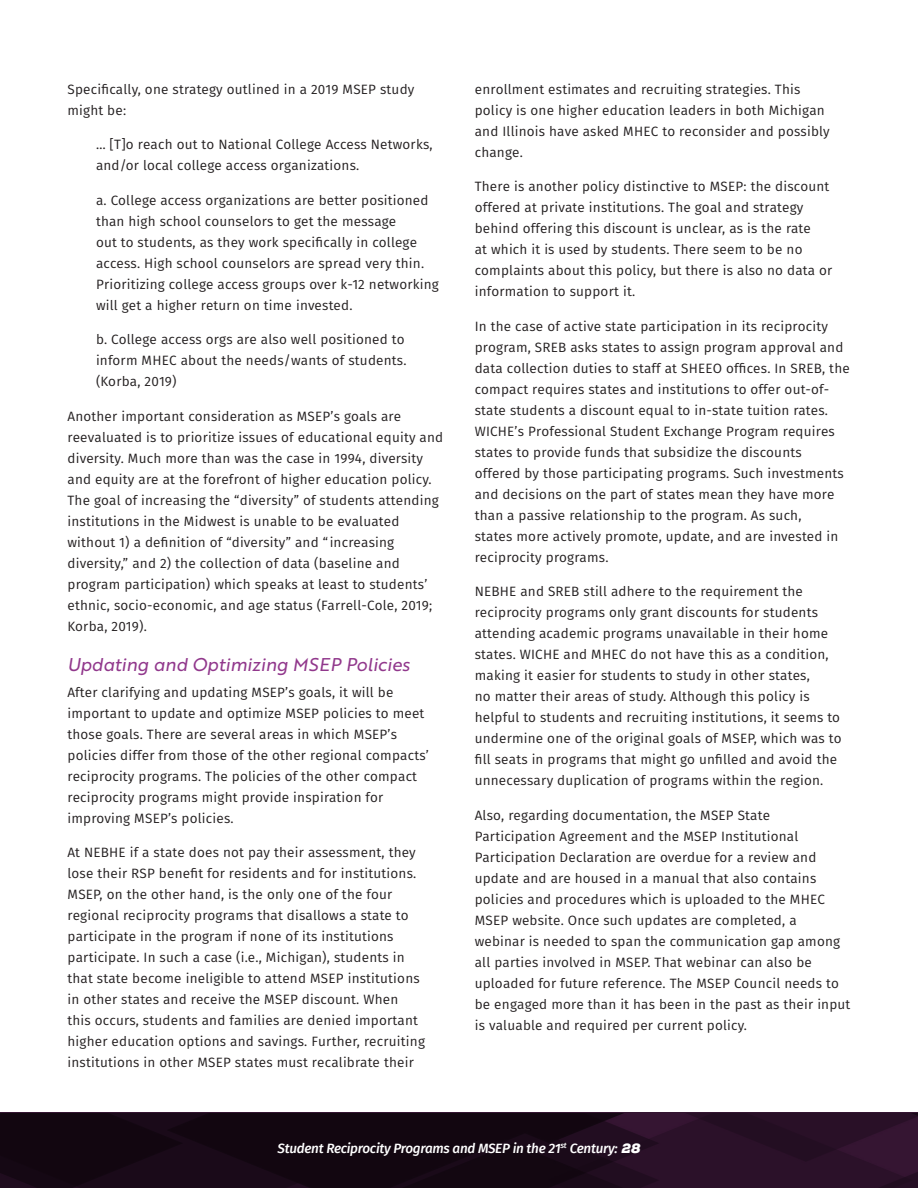
<style>
.page{position:relative;width:918px;height:1188px;background:#fff}
.page>*{position:absolute;margin:0;border:0;box-sizing:border-box;transform-origin:0 0}
.t1{font:18px "Brother 1816 Regular Italic";color:#91388c}
.t2{font:13.5px/21px "Fira Sans";letter-spacing:.015em;color:#231f20}
.t3{font:italic 500 13.5px "Fira Sans";letter-spacing:-.02em;color:#fff}
.s1{font-family:"Nexa Slab";font-weight:900}
</style>
<div class="page">
<div style="left:0;top:1112px;width:918px;height:76px;background:linear-gradient(to right,#0c040b,#2b1129)"></div>
<p class="t2" style="left:68px;top:78px;width:348px">Specifically, one strategy outlined in a 2019 MSEP study might be:</p>
<p class="t2" style="left:96px;top:134px;width:338px">… [T]o reach out to National College Access Networks, and/or local college access organizations.</p>
<p class="t2" style="left:96px;top:189px;width:344px">a. College access organizations are better positioned than high school counselors to get the message<br>out to students, as they work specifically in college access. High school counselors are spread very thin.<br>Prioritizing college access groups over k-12 networking will get a higher return on time invested.</p>
<p class="t2" style="left:96px;top:329px;width:312px">b. College access orgs are also well positioned to inform MHEC about the needs/wants of students. (Korba, 2019)</p>
<p class="t2" style="left:68px;top:405px;width:377px">Another important consideration as MSEP’s goals are reevaluated is to prioritize issues of educational equity and diversity. Much more than was the case in 1994, diversity and equity are at the forefront of higher education policy.<br>The goal of increasing the “diversity” of students attending institutions in the Midwest is unable to be evaluated without 1) a definition of “diversity” and “increasing diversity,” and 2) the collection of data (baseline and program participation) which speaks at least to students’ ethnic, socio-economic, and age status (Farrell-Cole, 2019; Korba, 2019).</p>
<h1 class="t1" style="left:68px;top:651px;width:344px">Updating and Optimizing MSEP Policies</h1>
<p class="t2" style="left:68px;top:681px;width:363px">After clarifying and updating MSEP’s goals, it will be important to update and optimize MSEP policies to meet those goals. There are several areas in which MSEP’s policies differ from those of the other regional compacts’ reciprocity programs. The policies of the other compact reciprocity programs might provide inspiration for improving MSEP’s policies.</p>
<p class="t2" style="left:68px;top:842px;width:359px">At NEBHE if a state does not pay their assessment, they lose their RSP benefit for residents and for institutions.<br>MSEP, on the other hand, is the only one of the four regional reciprocity programs that disallows a state to participate in the program if none of its institutions participate. In such a case (i.e., Michigan), students in that state become ineligible to attend MSEP institutions in other states and receive the MSEP discount. When this occurs, students and families are denied important higher education options and savings. Further, recruiting institutions in other MSEP states must recalibrate their</p>
<p class="t2" style="left:475px;top:78px;width:357px">enrollment estimates and recruiting strategies. This policy is one higher education leaders in both Michigan and Illinois have asked MHEC to reconsider and possibly change.</p>
<p class="t2" style="left:475px;top:176px;width:359px">There is another policy distinctive to MSEP: the discount offered at private institutions. The goal and strategy behind offering this discount is unclear, as is the rate<br>at which it is used by students. There seem to be no complaints about this policy, but there is also no data or information to support it.</p>
<p class="t2" style="left:475px;top:315px;width:377px">In the case of active state participation in its reciprocity program, SREB asks states to assign program approval and data collection duties to staff at SHEEO offices. In SREB, the compact requires states and institutions to offer out-of&shy;state students a discount equal to in-state tuition rates.<br>WICHE’s Professional Student Exchange Program requires states to provide funds that subsidize the discounts offered by those participating programs. Such investments and decisions on the part of states mean they have more than a passive relationship to the program. As such,<br>states more actively promote, update, and are invested in reciprocity programs.</p>
<p class="t2" style="left:475px;top:581px;width:368px">NEBHE and SREB still adhere to the requirement the reciprocity programs only grant discounts for students attending academic programs unavailable in their home states. WICHE and MHEC do not have this as a condition, making it easier for students to study in other states,<br>no matter their areas of study. Although this policy is helpful to students and recruiting institutions, it seems to undermine one of the original goals of MSEP, which was to fill seats in programs that might go unfilled and avoid the unnecessary duplication of programs within the region.</p>
<p class="t2" style="left:475px;top:804px;width:377px">Also, regarding documentation, the MSEP State Participation Agreement and the MSEP Institutional Participation Declaration are overdue for a review and update and are housed in a manual that also contains policies and procedures which is uploaded to the MHEC MSEP website. Once such updates are completed, a<br>webinar is needed to span the communication gap among all parties involved in MSEP. That webinar can also be uploaded for future reference. The MSEP Council needs to be engaged more than it has been in the past as their input is valuable and required per current policy.</p>
<p class="t3" style="left:277px;top:1137px;width:365px">Student Reciprocity Programs and MSEP in the 21<sup>st</sup> Century: <span class="s1">28</span></p>
</div>
